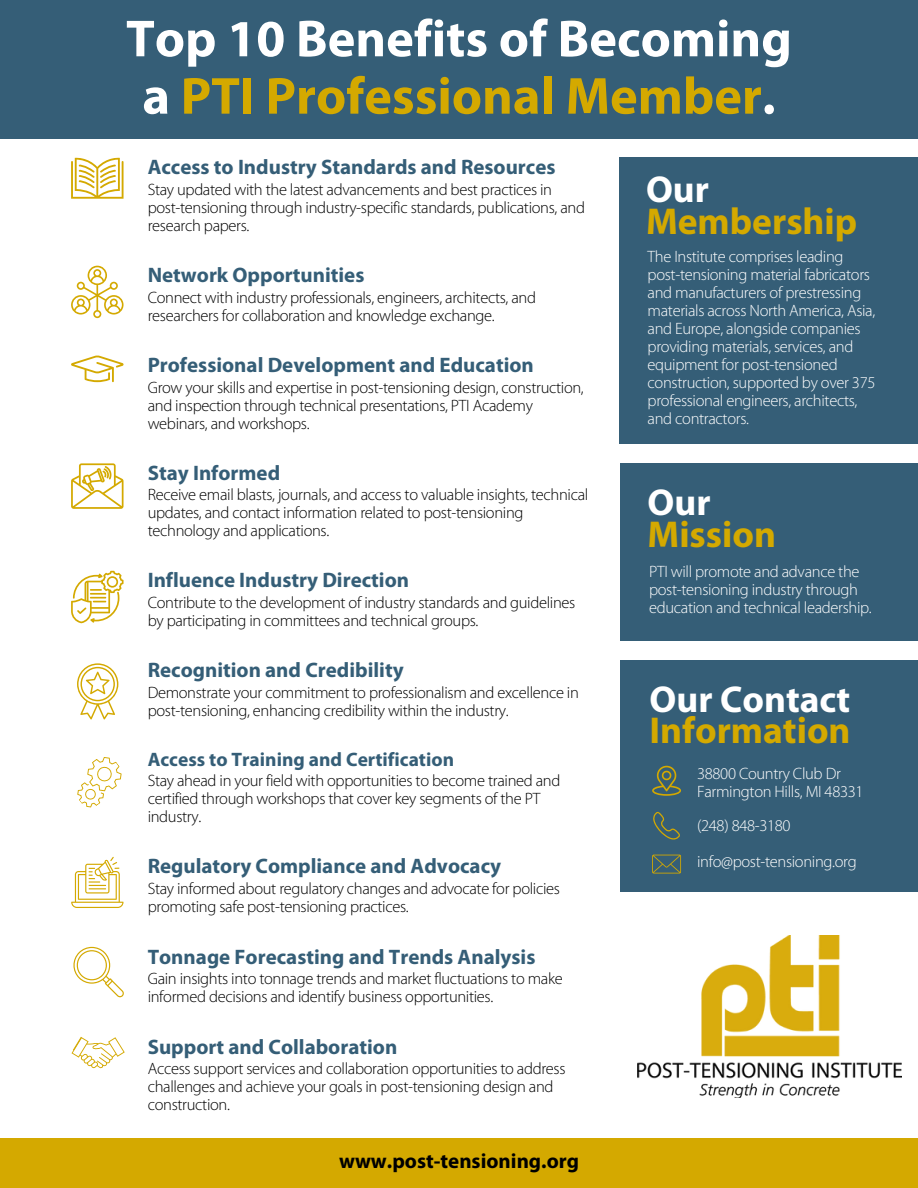
<style>
.page{position:relative;width:918px;height:1188px;background:#fff}
.page>*{position:absolute;margin:0;border:0;box-sizing:border-box;transform-origin:0 0}
.t1{font:700 52.5px/57.3px "Myriad Pro";color:#fff;text-align:center}
.t2{font:700 45px/40.5px "Myriad Pro";color:#fff}
.t3{font:700 37.5px/31.5px "Myriad Pro";color:#d4a900}
.t4{font:700 21px "Myriad Pro";color:#355e77}
.t5{font:700 21px "Myriad Pro";color:#000}
.t6{font:700 19.5px "Myriad Pro";color:#355e77}
.t7{font:300 16.5px/18px "Myriad Pro";letter-spacing:-.02em;color:#000}
.t8{font:300 16.5px/18px "Myriad Pro";letter-spacing:-.02em;color:#fff}
.s1{color:#d4a900}
.s2{color:#fff}
</style>
<div class="page">
<div style="left:0;top:0;width:918px;height:139px;background:#355e77"></div>
<div style="left:0;top:1138px;width:918px;height:50px;background:#d4a900"></div>
<img style="left:637px;top:936px;width:264px;height:162px">
<div style="left:619px;top:158px;width:299px;height:286px;background:#355e77"></div>
<svg style="left:71px;top:158px;width:53px;height:41px"></svg>
<svg style="left:72px;top:1037px;width:52px;height:31px"></svg>
<svg style="left:73px;top:947px;width:51px;height:50px"></svg>
<svg style="left:71px;top:857px;width:53px;height:51px"></svg>
<svg style="left:77px;top:757px;width:45px;height:51px"></svg>
<svg style="left:77px;top:663px;width:41px;height:56px"></svg>
<svg style="left:71px;top:463px;width:53px;height:45px"></svg>
<svg style="left:71px;top:571px;width:53px;height:52px"></svg>
<svg style="left:71px;top:266px;width:53px;height:52px"></svg>
<svg style="left:71px;top:355px;width:53px;height:27px"></svg>
<div style="left:620px;top:463px;width:298px;height:178px;background:#355e77"></div>
<div style="left:620px;top:660px;width:298px;height:231px;background:#355e77"></div>
<svg style="left:652px;top:766px;width:29px;height:29px"></svg>
<svg style="left:653px;top:812px;width:27px;height:28px"></svg>
<svg style="left:652px;top:855px;width:29px;height:19px"></svg>
<p class="t1" style="left:126px;top:15px;width:667px">Top 10 Benefits of Becoming a <span class="s1">PTI Professional Member</span>.</p>
<h3 class="t4" style="left:148px;top:158px;width:409px">Access to Industry Standards and Resources</h3>
<p class="t7" style="left:148px;top:182px;width:406px">Stay updated with the latest advancements and best practices in</p>
<p class="t7" style="left:148px;top:200px;width:439px">post-tensioning through industry-specific standards, publications, and research papers.</p>
<p class="t4" style="left:148px;top:267px;width:218px">Network Opportunities</p>
<p class="t7" style="left:148px;top:290px;width:390px">Connect with industry professionals, engineers, architects, and researchers for collaboration and knowledge exchange.</p>
<p class="t4" style="left:148px;top:356px;width:388px">Professional Development and Education</p>
<h4 class="t7" style="left:148px;top:380px;width:438px">Grow your skills and expertise in post-tensioning design, construction, and inspection through technical presentations, PTI Academy webinars, and workshops.</h4>
<p class="t4" style="left:148px;top:464px;width:134px">Stay Informed</p>
<p class="t7" style="left:148px;top:487px;width:442px">Receive email blasts, journals, and access to valuable insights, technical updates, and contact information related to post-tensioning technology and applications.</p>
<h4 class="t4" style="left:148px;top:572px;width:263px">Influence Industry Direction</h4>
<p class="t7" style="left:148px;top:595px;width:429px">Contribute to the development of industry standards and guidelines by participating in committees and technical groups.</p>
<h4 class="t4" style="left:148px;top:661px;width:257px">Recognition and Credibility</h4>
<p class="t7" style="left:148px;top:685px;width:433px">Demonstrate your commitment to professionalism and excellence in</p>
<h3 class="t7" style="left:148px;top:703px;width:363px">post-tensioning, enhancing credibility within the industry.</h3>
<p class="t6" style="left:148px;top:751px;width:308px">Access to Training and Certification</p>
<p class="t7" style="left:148px;top:773px;width:414px">Stay ahead in your field with opportunities to become trained and certified through workshops that cover key segments of the PT industry.</p>
<p class="t4" style="left:148px;top:858px;width:355px">Regulatory Compliance and Advocacy</p>
<p class="t7" style="left:148px;top:881px;width:414px">Stay informed about regulatory changes and advocate for policies promoting safe post-tensioning practices.</p>
<h4 class="t4" style="left:148px;top:948px;width:389px">Tonnage Forecasting and Trends Analysis</h4>
<p class="t7" style="left:148px;top:971px;width:417px">Gain insights into tonnage trends and market fluctuations to make informed decisions and identify business opportunities.</p>
<h4 class="t4" style="left:148px;top:1038px;width:251px">Support and Collaboration</h4>
<p class="t7" style="left:148px;top:1061px;width:419px">Access support services and collaboration opportunities to address challenges and achieve your goals in post-tensioning design and construction.</p>
<p class="t5" style="left:339px;top:1152px;width:241px">www.post-tensioning.org</p>
<h4 class="t3" style="left:646px;top:177px;width:213px"><span class="s2">Our<br></span>Membership</h4>
<p class="t8" style="left:648px;top:248px;width:197px">The Institute comprises leading</p>
<p class="t8" style="left:648px;top:266px;width:229px">post-tensioning material fabricators and manufacturers of prestressing materials across North America, Asia, and Europe, alongside companies providing materials, services, and equipment for post-tensioned construction, supported by over 375 professional engineers, architects, and contractors.</p>
<h4 class="t3" style="left:648px;top:490px;width:130px"><span class="s2">Our<br></span>Mission</h4>
<p class="t8" style="left:649px;top:564px;width:224px">PTI will promote and advance the post-tensioning industry through education and technical leadership.</p>
<h2 class="t2" style="left:735px;top:663px;width:190px">Our Cont<br>Informati</h2>
<h4 class="t3" style="left:650px;top:687px;width:203px"><span class="s2">Our Contact<br></span>Information</h4>
<p class="t8" style="left:697px;top:766px;width:145px">38800 Country Club Dr</p>
<h2 class="t8" style="left:697px;top:784px;width:168px">Farmington Hills, MI 48331</h2>
<h2 class="t8" style="left:697px;top:817px;width:95px">(248) 848-3180</h2>
<p class="t8" style="left:697px;top:854px;width:161px">info@post-tensioning.org</p>
<p class="t2" style="left:640px;top:696px;width:77px">Our</p>
</div>
